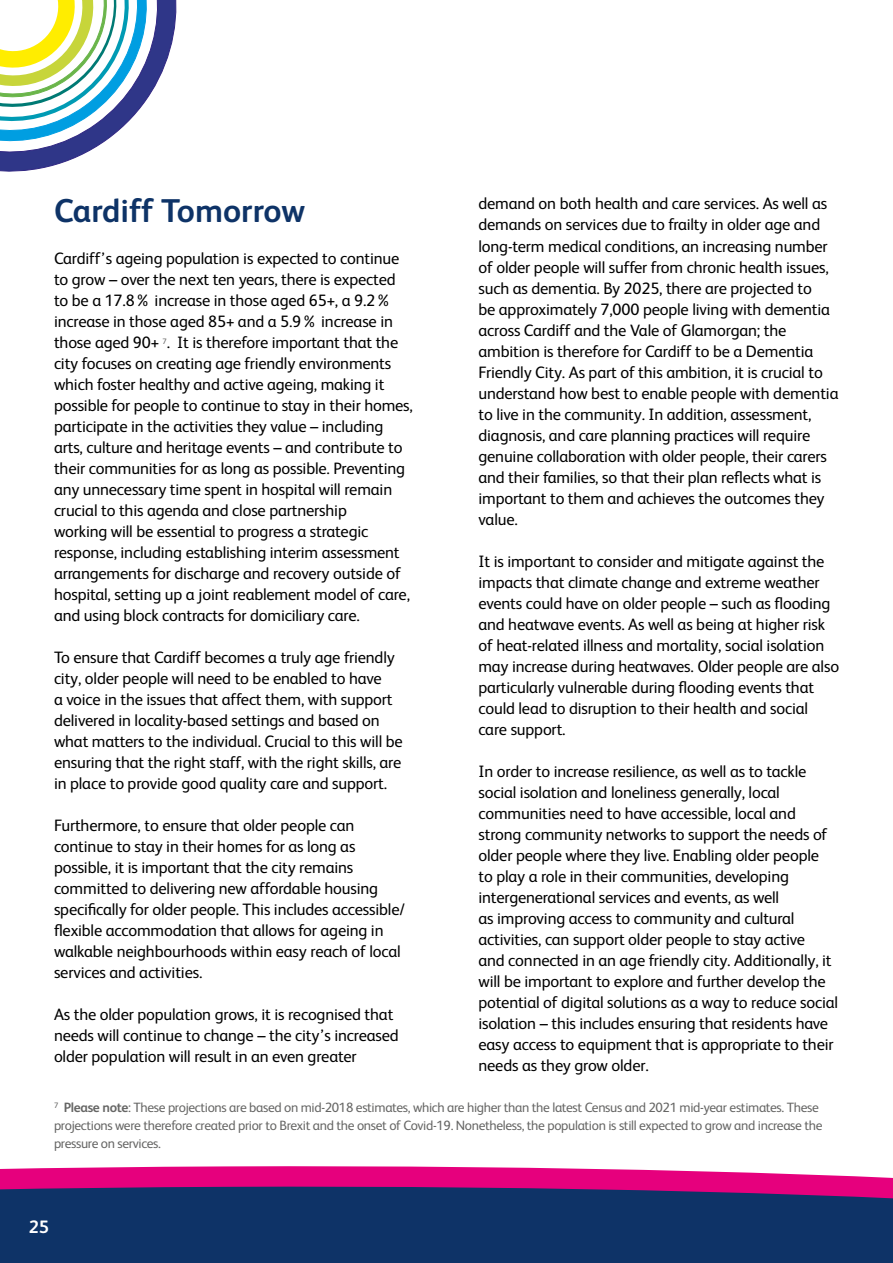
<style>
.page{position:relative;width:893px;height:1263px;background:#fff}
.page>*{position:absolute;margin:0;border:0;box-sizing:border-box;transform-origin:0 0}
.t1{font:700 33px "FS Albert";color:#0e3367}
.t2{font:700 18px "FS Albert";color:#fff}
.t3{font:16.5px/21px "FS Albert";letter-spacing:-.01em;color:#000}
.t4{font:13.5px/18px "FS Albert";letter-spacing:-.025em;color:#666665}
.s1{font-weight:700}
</style>
<div class="page">
<svg style="left:0;top:0;width:176px;height:171px"></svg>
<svg style="left:0;top:1166px;width:893px;height:18px;fill:#e6007d"></svg>
<svg style="left:0;top:1184px;width:893px;height:79px;fill:#0e3367"></svg>
<h1 class="t1" style="left:54px;top:188px;width:253px">Cardiff Tomorrow</h1>
<p class="t3" style="left:54px;top:247px;width:360px">Cardiff’s ageing population is expected to continue to grow – over the next ten years, there is expected to be a 17.8% increase in those aged 65+, a 9.2% increase in those aged 85+ and a 5.9% increase in those aged 90+ <sup>7</sup>. It is therefore important that the city focuses on creating age friendly environments which foster healthy and active ageing, making it possible for people to continue to stay in their homes, participate in the activities they value – including arts, culture and heritage events – and contribute to their communities for as long as possible. Preventing any unnecessary time spent in hospital will remain crucial to this agenda and close partnership<br>working will be essential to progress a strategic response, including establishing interim assessment arrangements for discharge and recovery outside of hospital, setting up a joint reablement model of care, and using block contracts for domiciliary care.</p>
<p class="t3" style="left:54px;top:646px;width:350px">To ensure that Cardiff becomes a truly age friendly city, older people will need to be enabled to have<br>a voice in the issues that affect them, with support delivered in locality-based settings and based on what matters to the individual. Crucial to this will be ensuring that the right staff, with the right skills, are in place to provide good quality care and support.</p>
<p class="t3" style="left:54px;top:814px;width:352px">Furthermore, to ensure that older people can continue to stay in their homes for as long as possible, it is important that the city remains committed to delivering new affordable housing specifically for older people. This includes accessible/ flexible accommodation that allows for ageing in walkable neighbourhoods within easy reach of local services and activities.</p>
<p class="t3" style="left:54px;top:1003px;width:346px">As the older population grows, it is recognised that needs will continue to change – the city’s increased older population will result in an even greater</p>
<p class="t3" style="left:478px;top:192px;width:362px">demand on both health and care services. As well as demands on services due to frailty in older age and long-term medical conditions, an increasing number of older people will suffer from chronic health issues, such as dementia. By 2025, there are projected to<br>be approximately 7,000 people living with dementia across Cardiff and the Vale of Glamorgan; the ambition is therefore for Cardiff to be a Dementia Friendly City. As part of this ambition, it is crucial to understand how best to enable people with dementia to live in the community. In addition, assessment, diagnosis, and care planning practices will require genuine collaboration with older people, their carers and their families, so that their plan reflects what is important to them and achieves the outcomes they value.</p>
<p class="t3" style="left:478px;top:550px;width:362px">It is important to consider and mitigate against the impacts that climate change and extreme weather events could have on older people – such as flooding and heatwave events. As well as being at higher risk of heat-related illness and mortality, social isolation may increase during heatwaves. Older people are also particularly vulnerable during flooding events that could lead to disruption to their health and social care support.</p>
<p class="t3" style="left:478px;top:760px;width:361px">In order to increase resilience, as well as to tackle social isolation and loneliness generally, local communities need to have accessible, local and strong community networks to support the needs of older people where they live. Enabling older people<br>to play a role in their communities, developing intergenerational services and events, as well<br>as improving access to community and cultural activities, can support older people to stay active<br>and connected in an age friendly city. Additionally, it will be important to explore and further develop the potential of digital solutions as a way to reduce social isolation – this includes ensuring that residents have easy access to equipment that is appropriate to their needs as they grow older.</p>
<p class="t4" style="left:54px;top:1098px;width:770px"><sup>7</sup> <span class="s1">Please note</span>: These projections are based on mid-2018 estimates, which are higher than the latest Census and 2021 mid-year estimates. These projections were therefore created prior to Brexit and the onset of Covid-19. Nonetheless, the population is still expected to grow and increase the pressure on services.</p>
<p class="t2" style="left:29px;top:1215px;width:22px">25</p>
</div>
